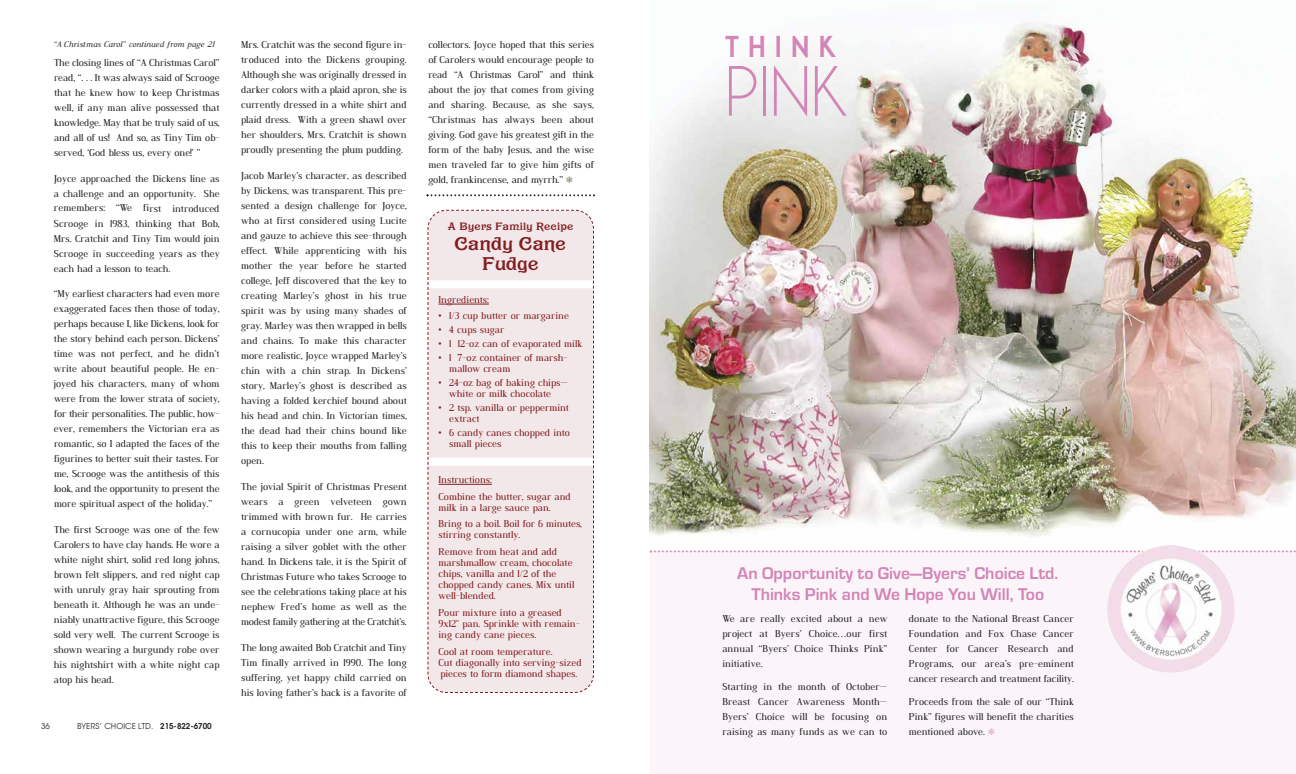
<style>
.page{position:relative;width:1296px;height:774px;background:#fff}
.page>*{position:absolute;margin:0;border:0;box-sizing:border-box;transform-origin:0 0}
.t1{font:72px "Champagne&Limousines";color:#d385b6}
.t2{font:700 30.9px "Champagne&Limousines Thick";color:#d385b6}
.t3{font:19px/20px "Olympian";color:#821d21;text-align:center}
.t4{font:700 17.6px/21.1px "Eurostile T";color:#d385b6;text-align:center}
.t5{font:11px "Olympian";color:#821d21}
.t6{font:9.8px/15px "Dustismo Roman";letter-spacing:-.005em;color:#272627;text-align:justify}
.t7{font:9.8px/11px "Dustismo Roman";color:#821d21}
.t8{font:italic 8px "Dustismo Roman";color:#272627}
.t9{font:8px "Avant Garde";color:#272627}
.s1{font-weight:600}
.s2{color:#435b2b}
.s3{color:#d385b6}
</style>
<div class="page">
<img style="left:649px;top:22px;width:647px;height:530px">
<div style="left:650px;top:551px;width:646px;height:223px;background:#fbf5f9"></div>
<svg style="left:650px;top:550px;width:646px;height:2px"></svg>
<img style="left:1107px;top:545px;width:128px;height:128px;border-radius:63px">
<svg style="left:426px;top:194px;width:169px;height:2px"></svg>
<div style="left:427px;top:209px;width:167px;height:484px;background:#f3e8e9"></div>
<hr style="left:438px;top:304px;width:51px;height:1px;background:#821d21">
<hr style="left:438px;top:484px;width:54px;height:1px;background:#821d21">
<div style="left:429px;top:280px;width:164px;height:8px;background:#fff"></div>
<div style="left:429px;top:458px;width:164px;height:8px;background:#fff"></div>
<p class="t8" style="left:54px;top:39px;width:163px">“A Christmas Carol” continued from page 21</p>
<p class="t6" style="left:54px;top:54px;width:167px">The closing lines of “A Christmas Carol” read, “. . . It was always said of Scrooge that he knew how to keep Christmas well, if any man alive possessed that knowledge. May that be truly said of us, and all of us! And so, as Tiny Tim ob&shy;served, ‘God bless us, every one!’ ”</p>
<p class="t6" style="left:54px;top:170px;width:167px">Joyce approached the Dickens line as a challenge and an opportunity. She remembers: “We first introduced Scrooge in 1983, thinking that Bob, Mrs. Cratchit and Tiny Tim would join Scrooge in succeeding years as they each had a lesson to teach.</p>
<p class="t6" style="left:54px;top:286px;width:167px">“My earliest characters had even more exaggerated faces then those of today, perhaps because I, like Dickens, look for the story behind each person. Dickens’ time was not perfect, and he didn’t write about beautiful people. He en&shy;joyed his characters, many of whom were from the lower strata of society, for their personalities. The public, how&shy;ever, remembers the Victorian era as romantic, so I adapted the faces of the figurines to better suit their tastes. For me, Scrooge was the antithesis of this look, and the opportunity to present the more spiritual aspect of the holiday.”</p>
<p class="t6" style="left:54px;top:522px;width:167px">The first Scrooge was one of the few Carolers to have clay hands. He wore a white night shirt, solid red long johns, brown felt slippers, and red night cap with unruly gray hair sprouting from beneath it. Although he was an unde&shy;niably unattractive figure, this Scrooge sold very well. The current Scrooge is shown wearing a burgundy robe over his nightshirt with a white night cap atop his head.</p>
<p class="t9" style="left:41px;top:721px;width:10px">36</p>
<p class="t9" style="left:77px;top:721px;width:136px">BYERS’ CHOICE LTD. <span class="s1">215-822-6700</span></p>
<p class="t6" style="left:241px;top:37px;width:167px">Mrs. Cratchit was the second figure in&shy;troduced into the Dickens grouping.<br>Although she was originally dressed in darker colors with a plaid apron, she is currently dressed in a white shirt and plaid dress. With a green shawl over her shoulders, Mrs. Cratchit is shown proudly presenting the plum pudding.</p>
<p class="t6" style="left:241px;top:168px;width:167px">Jacob Marley’s character, as described by Dickens, was transparent. This pre&shy;sented a design challenge for Joyce, who at first considered using Lucite and gauze to achieve this see-through effect. While apprenticing with his mother the year before he started college, Jeff discovered that the key to creating Marley’s ghost in his true spirit was by using many shades of gray. Marley was then wrapped in bells and chains. To make this character more realistic, Joyce wrapped Marley’s chin with a chin strap. In Dickens’ story, Marley’s ghost is described as having a folded kerchief bound about his head and chin. In Victorian times, the dead had their chins bound like this to keep their mouths from falling open.</p>
<p class="t6" style="left:241px;top:479px;width:167px">The jovial Spirit of Christmas Present wears a green velveteen gown trimmed with brown fur. He carries a cornucopia under one arm, while raising a silver goblet with the other hand. In Dickens tale, it is the Spirit of Christmas Future who takes Scrooge to see the celebrations taking place at his nephew Fred’s home as well as the modest family gathering at the Cratchit’s.</p>
<p class="t6" style="left:241px;top:639px;width:167px">The long awaited Bob Cratchit and Tiny Tim finally arrived in 1990. The long suffering, yet happy child carried on his loving father’s back is a favorite of</p>
<p class="t6" style="left:428px;top:37px;width:167px">collectors. Joyce hoped that this series of Carolers would encourage people to read “A Christmas Carol” and think about the joy that comes from giving and sharing. Because, as she says, “Christmas has always been about giving. God gave his greatest gift in the form of the baby Jesus, and the wise men traveled far to give him gifts of gold, frankincense, and myrrh.” <span class="s2">❅</span></p>
<p class="t5" style="left:448px;top:220px;width:128px">A Byers Family Recipe</p>
<h3 class="t3" style="left:455px;top:234px;width:113px">Candy Cane<br>Fudge</h3>
<p class="t7" style="left:438px;top:293px;width:52px">Ingredients:</p>
<p class="t7" style="left:438px;top:310px;width:132px">• 1/3 cup butter or margarine</p>
<p class="t7" style="left:438px;top:324px;width:67px">• 4 cups sugar</p>
<p class="t7" style="left:439px;top:338px;width:145px">• 1 12-oz can of evaporated milk</p>
<p class="t7" style="left:449px;top:352px;width:120px;text-indent:-11px">• 1 7-oz container of marsh&shy;mallow cream</p>
<p class="t7" style="left:449px;top:376px;width:120px;text-indent:-11px">• 24-oz bag of baking chips— white or milk chocolate</p>
<p class="t7" style="left:449px;top:401px;width:121px;text-indent:-11px">• 2 tsp. vanilla or peppermint extract</p>
<p class="t7" style="left:449px;top:426px;width:122px;text-indent:-11px">• 6 candy canes chopped into small pieces</p>
<p class="t7" style="left:438px;top:471px;width:134px;line-height:16.7px">Instructions:<br>Combine the butter, sugar and</p>
<p class="t7" style="left:438px;top:498px;width:145px;line-height:16.8px">milk in a large sauce pan.<br>Bring to a boil. Boil for 6 minutes,</p>
<p class="t7" style="left:439px;top:526px;width:120px;line-height:16.8px">stirring constantly.<br>Remove from heat and add</p>
<p class="t7" style="left:438px;top:557px;width:137px">marshmallow cream, chocolate chips, vanilla and 1/2 of the chopped candy canes. Mix until well-blended.</p>
<p class="t7" style="left:438px;top:606px;width:143px">Pour mixture into a greased<br>9x12" pan. Sprinkle with remain&shy;ing candy cane pieces.</p>
<p class="t7" style="left:438px;top:645px;width:145px">Cool at room temperature.<br>Cut diagonally into serving-sized pieces to form diamond shapes.</p>
<h2 class="t2" style="left:725px;top:28px;width:112px">THINK</h2>
<h1 class="t1" style="left:725px;top:51px;width:123px">PINK</h1>
<h3 class="t4" style="left:737px;top:563px;width:322px">An Opportunity to Give—Byers’ Choice Ltd.<br>Thinks Pink and We Hope You Will, Too</h3>
<p class="t6" style="left:722px;top:610px;width:166px">We are really excited about a new project at Byers’ Choice…our first annual “Byers’ Choice Thinks Pink” initiative.</p>
<p class="t6" style="left:722px;top:679px;width:167px">Starting in the month of October— Breast Cancer Awareness Month— Byers’ Choice will be focusing on raising as many funds as we can to</p>
<p class="t6" style="left:909px;top:610px;width:167px">donate to the National Breast Cancer Foundation and Fox Chase Cancer Center for Cancer Research and Programs, our area’s pre-eminent cancer research and treatment facility.</p>
<p class="t6" style="left:909px;top:694px;width:167px">Proceeds from the sale of our “Think Pink” figures will benefit the charities mentioned above. <span class="s3">❅</span></p>
</div>
